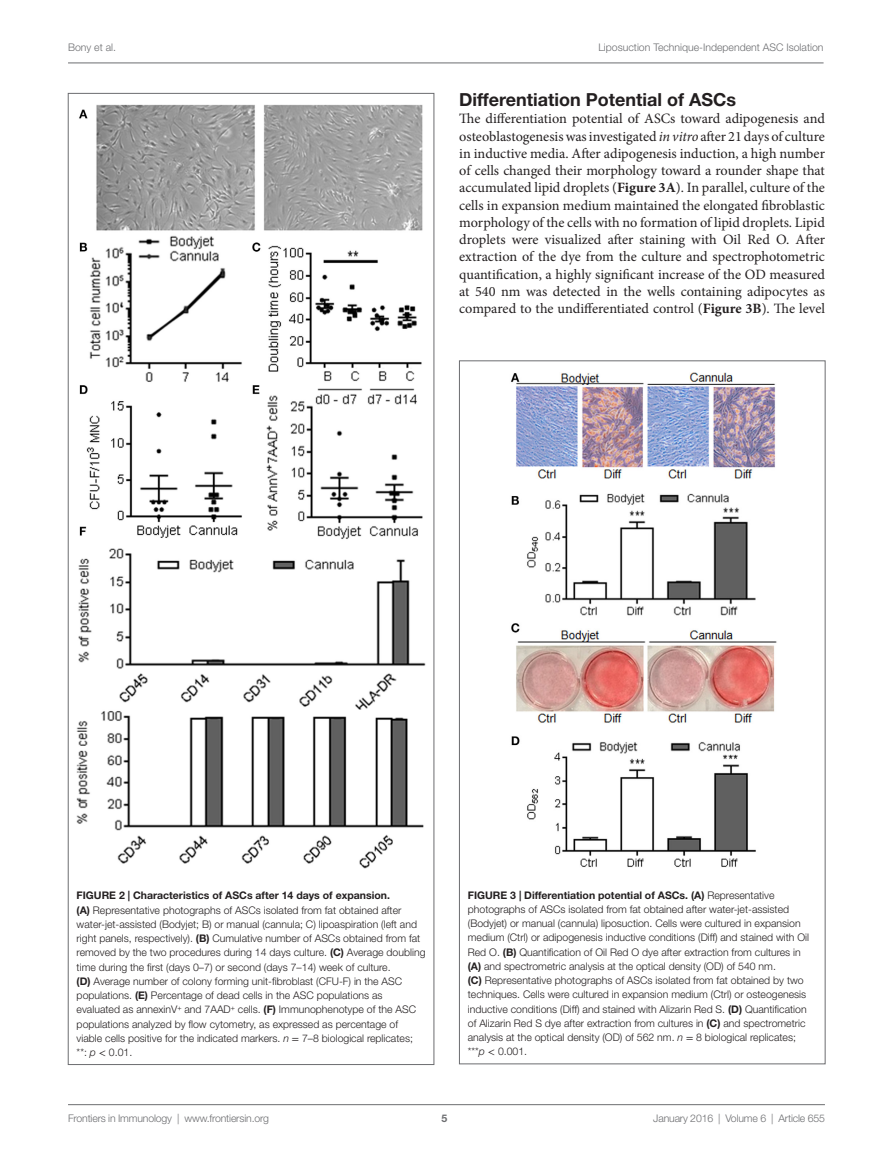
<style>
.page{position:relative;width:893px;height:1170px;background:#fff}
.page>*{position:absolute;margin:0;border:0;box-sizing:border-box;transform-origin:0 0}
.t1{font:700 18px "Helvetica Neue LT Std";color:#231f20}
.t2{font:14.25px/17.2px "Minion Pro";color:#231f20;text-align:justify}
.t3{font:300 10.5px/14.2px "Helvetica Neue LT Std";color:#231f20}
.t4{font:300 10.5px "Helvetica Neue LT Std";letter-spacing:-.015em;color:#6c6d70}
.t5{font:700 10.5px "Helvetica Neue LT Std";color:#231f20}
.t6{font:700 10.5px "Helvetica Neue LT Std";color:#6c6d70}
.s1{font-style:italic}
.s2{font-weight:700}
.s3{font-family:"STIX General";font-weight:400}
</style>
<div class="page">
<img style="left:77px;top:105px;width:349px;height:764px">
<img style="left:511px;top:372px;width:266px;height:495px">
<hr style="left:68px;top:1104px;width:757px;height:1px;background:#6c6d70">
<hr style="left:68px;top:63px;width:756px;height:1px;background:#6c6d70">
<p class="t4" style="left:68px;top:41px;width:50px">Bony et al.</p>
<p class="t4" style="left:598px;top:41px;width:227px">Liposuction Technique-Independent ASC Isolation</p>
<h1 class="t1" style="left:459px;top:88px;width:244px">Differentiation Potential of ASC</h1>
<h1 class="t1" style="left:726px;top:88px;width:11px">s</h1>
<p class="t2" style="left:459px;top:110px;width:367px">The differentiation potential of ASCs toward adipogenesis and osteoblastogenesis was investigated <span class="s1">in vitro</span> after 21 days of culture in inductive media. After adipogenesis induction, a high number of cells changed their morphology toward a rounder shape that accumulated lipid droplets (<span class="s2">Figure 3A</span>). In parallel, culture of the cells in expansion medium maintained the elongated fibroblastic morphology of the cells with no formation of lipid droplets. Lipid droplets were visualized after staining with Oil Red O. After extraction of the dye from the culture and spectrophotometric quantification, a highly significant increase of the OD measured at 540 nm was detected in the wells containing adipocytes as compared to the undifferentiated control (<span class="s2">Figure 3B</span>). The level</p>
<p class="t3" style="left:77px;top:888px;width:350px;text-indent:170px"><span class="s2">s after 14 days of expansion.<br>(A)</span> Representative photographs of ASCs isolated from fat obtained after water-jet-assisted (Bodyjet; B) or manual (cannula; C) lipoaspiration (left and right panels, respectively). <span class="s2">(B)</span> Cumulative number of ASCs obtained from fat removed by the two procedures during 14 days culture. <span class="s2">(C)</span> Average doubling time during the first (days 0–7) or second (days 7–14) week of culture.<br><span class="s2">(D)</span> Average number of colony forming unit-fibroblast (CFU-F) in the ASC populations. <span class="s2">(E)</span> Percentage of dead cells in the ASC populations as evaluated as annexinV<sup>+</sup> and 7AAD<sup>+</sup> cells. <span class="s2">(F)</span> Immunophenotype of the ASC populations analyzed by flow cytometry, as expressed as percentage of viable cells positive for the indicated markers. <span class="s1">n</span> <span class="s3">=</span> 7–8 biological replicates; **: <span class="s1">p</span> <span class="s3">&lt;</span> 0.01.</p>
<p class="t5" style="left:468px;top:888px;width:199px">FIG URE 3 | Differentiation potential of ASC</p>
<p class="t3" style="left:468px;top:887px;width:343px;text-indent:212px"><span class="s2">s. (A)</span> Representative photographs of ASCs isolated from fat obtained after water-jet-assisted (Bodyjet) or manual (cannula) liposuction. Cells were cultured in expansion medium (Ctrl) or adipogenesis inductive conditions (Diff) and stained with Oil Red O. <span class="s2">(B)</span> Quantification of Oil Red O dye after extraction from cultures in <span class="s2">(A)</span> and spectrometric analysis at the optical density (OD) of 540 nm.<br><span class="s2">(C)</span> Representative photographs of ASCs isolated from fat obtained by two techniques. Cells were cultured in expansion medium (Ctrl) or osteogenesis inductive conditions (Diff) and stained with Alizarin Red S. <span class="s2">(D)</span> Quantification of Alizarin Red S dye after extraction from cultures in <span class="s2">(C)</span> and spectrometric analysis at the optical density (OD) of 562 nm. <span class="s1">n</span> <span class="s3">=</span> 8 biological replicates; ***<span class="s1">p</span> <span class="s3">&lt;</span> 0.001.</p>
<p class="t5" style="left:77px;top:888px;width:157px">FIG URE 2 | Characteristics of ASC</p>
<p class="t4" style="left:68px;top:1111px;width:203px">Frontiers in Immunology | www.frontiersin.org</p>
<p class="t6" style="left:441px;top:1111px;width:7px">5</p>
<p class="t4" style="left:653px;top:1111px;width:173px">January 2016 | Volume 6 | Article 655</p>
</div>
